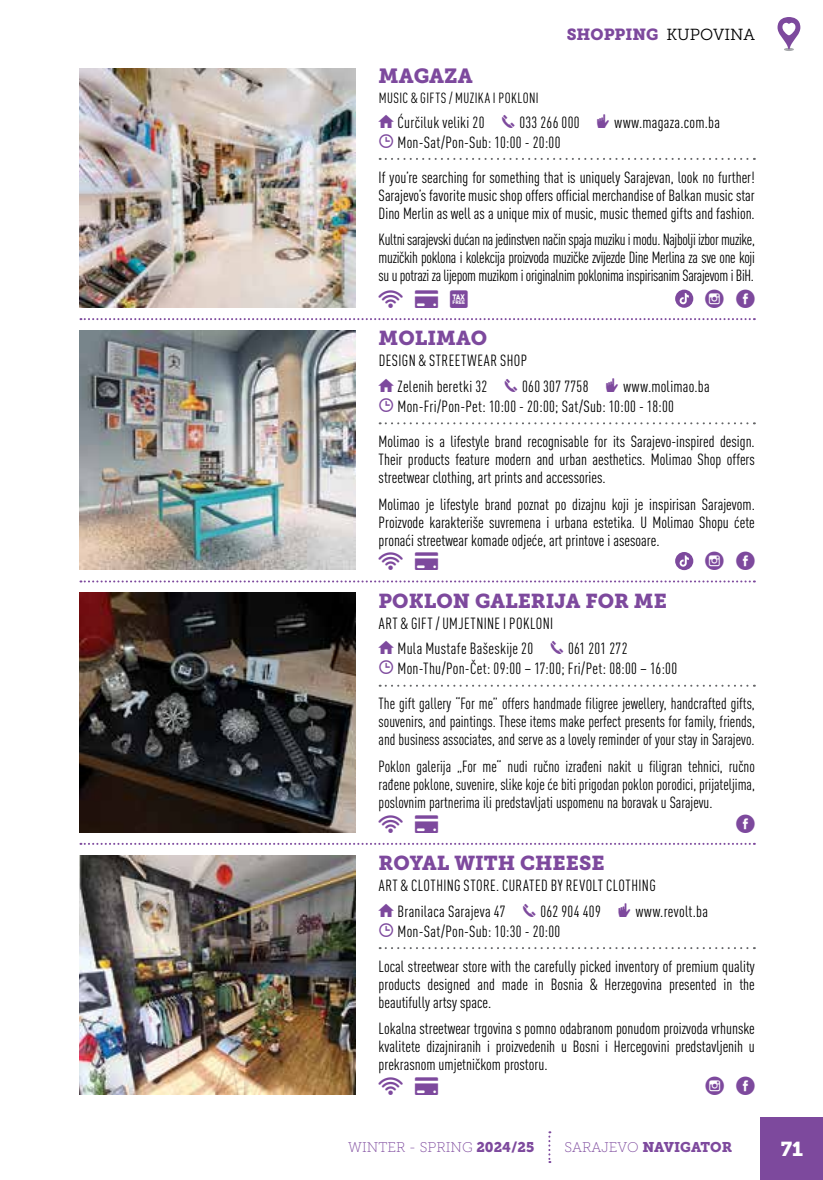
<style>
.page{position:relative;width:823px;height:1180px;background:#fff}
.page>*{position:absolute;margin:0;border:0;box-sizing:border-box;transform-origin:0 0}
.t1{font:20.4px "Museo Slab 900";color:#7d499d}
.t2{font:20px "Museo Slab 900";color:#7d499d}
.t3{font:20px "Museo Slab 900";color:#fff}
.t4{font:condensed 16px/18px "DIN Pro";color:#000}
.t5{font:condensed 16px/25.6px "DIN Pro";letter-spacing:.025em;color:#000}
.t6{font:condensed 16px "DIN Pro";letter-spacing:.02em;color:#000}
.t7{font:16px "Museo Slab 900";color:#7d499d}
.t8{font:condensed 14.6px "DIN Pro";letter-spacing:.03em;color:#000}
.t9{font:14px "Museo Slab 100";color:#7d499d}
.t10{font:14px "Museo Slab 900";letter-spacing:-.005em;color:#7d499d}
.s1{font-family:"Museo Slab 300";color:#000}
.s2{color:#7d499d}
.s3{font-family:"Museo Slab 900"}
.s4{font-family:"Museo Slab 100"}
</style>
<div class="page">
<svg style="left:80px;top:318px;width:674px;height:2px"></svg>
<svg style="left:80px;top:580px;width:674px;height:2px"></svg>
<svg style="left:80px;top:842px;width:674px;height:2px"></svg>
<img style="left:79px;top:855px;width:277px;height:239px">
<svg style="left:379px;top:947px;width:375px;height:1px"></svg>
<img style="left:79px;top:330px;width:277px;height:240px">
<img style="left:79px;top:592px;width:277px;height:240px">
<svg style="left:379px;top:422px;width:375px;height:2px"></svg>
<svg style="left:675px;top:552px;width:18px;height:18px"></svg>
<svg style="left:379px;top:684px;width:375px;height:2px"></svg>
<img style="left:79px;top:68px;width:277px;height:240px">
<svg style="left:379px;top:158px;width:375px;height:2px"></svg>
<svg style="left:675px;top:289px;width:18px;height:19px"></svg>
<div style="left:760px;top:1117px;width:62px;height:62px;background:#7d499d"></div>
<svg style="left:548px;top:1131px;width:2px;height:31px"></svg>
<svg style="left:777px;top:17px;width:23px;height:34px"></svg>
<p class="t7" style="left:566px;top:25px;width:189px">SHOPPING <span class="s1">KUPOVINA</span></p>
<p class="t1" style="left:378px;top:64px;width:95px">MAGAZA</p>
<p class="t8" style="left:378px;top:88px;width:161px">MUSIC &amp; GIFTS / MUZIKA I POKLONI</p>
<p class="t6" style="left:397px;top:110px;width:88px">Ćurčiluk veliki 20</p>
<p class="t6" style="left:519px;top:110px;width:62px">033 266 000</p>
<p class="t6" style="left:614px;top:110px;width:107px">www.magaza.com.ba</p>
<p class="t4" style="left:378px;top:123px;width:377px;line-height:35px"><span class="s2">▲</span> Mon-Sat/Pon-Sub: 10:00 - 20:00<br>If you’re searching for something that is uniquely Sarajevan, look no further!</p>
<p class="t4" style="left:378px;top:185px;width:377px">Sarajevo’s favorite music shop offers official merchandise of Balkan music star<br>Dino Merlin as well as a unique mix of music, music themed gifts and fashion.</p>
<p class="t4" style="left:378px;top:229px;width:377px;text-align:justify">Kultni sarajevski dućan na jedinstven način spaja muziku i modu. Najbolji izbor muzike, muzičkih poklona i kolekcija proizvoda muzičke zvijezde Dine Merlina za sve one koji su u potrazi za lijepom muzikom i originalnim poklonima inspirisanim Sarajevom i BiH.</p>
<p class="t2" style="left:378px;top:327px;width:110px">MOLIMAO</p>
<p class="t5" style="left:397px;top:346px;width:131px;text-indent:-19px">DESIGN &amp; STREETWEAR SHOP<br>Zelenih beretki 32</p>
<p class="t6" style="left:522px;top:375px;width:68px">060 307 7758</p>
<p class="t4" style="left:623px;top:376px;width:88px">www.molimao.ba</p>
<p class="t4" style="left:378px;top:387px;width:377px;line-height:35px"><span class="s2">▲</span> Mon-Fri/Pon-Pet: 10:00 - 20:00; Sat/Sub: 10:00 - 18:00<br>Molimao is a lifestyle brand recognisable for its Sarajevo-inspired design.</p>
<p class="t4" style="left:378px;top:449px;width:377px">Their products feature modern and urban aesthetics. Molimao Shop offers streetwear clothing, art prints and accessories.</p>
<p class="t4" style="left:378px;top:493px;width:377px;text-align:justify">Molimao je lifestyle brand poznat po dizajnu koji je inspirisan Sarajevom.<br>Proizvode karakteriše suvremena i urbana estetika. U Molimao Shopu ćete pronaći streetwear komade odjeće, art printove i asesoare.</p>
<p class="t2" style="left:378px;top:589px;width:289px">POKLON GALERIJA FOR ME</p>
<p class="t5" style="left:378px;top:609px;width:176px;text-align:center">ART &amp; GIFT / UMJETNINE I POKLONI<br>Mula Mustafe Bašeskije 20</p>
<p class="t6" style="left:567px;top:637px;width:61px">061 201 272</p>
<p class="t4" style="left:378px;top:650px;width:377px;line-height:35px"><span class="s2">▲</span> Mon-Thu/Pon-Čet: 09:00 – 17:00; Fri/Pet: 08:00 – 16:00<br>The gift gallery “For me” offers handmade filigree jewellery, handcrafted gifts,</p>
<p class="t4" style="left:378px;top:711px;width:377px">souvenirs, and paintings. These items make perfect presents for family, friends, and business associates, and serve as a lovely reminder of your stay in Sarajevo.</p>
<p class="t4" style="left:378px;top:756px;width:377px;text-align:justify">Poklon galerija „For me“ nudi ručno izrađeni nakit u filigran tehnici, ručno rađene poklone, suvenire, slike koje će biti prigodan poklon porodici, prijateljima, poslovnim partnerima ili predstavljati uspomenu na boravak u Sarajevu.</p>
<p class="t2" style="left:378px;top:851px;width:227px">ROYAL WITH CHEESE</p>
<p class="t5" style="left:397px;top:871px;width:259px;text-indent:-19px">ART &amp; CLOTHING STORE. CURATED BY REVOLT CLOTHING<br>Branilaca Sarajeva 47</p>
<p class="t6" style="left:540px;top:899px;width:62px">062 904 409</p>
<p class="t6" style="left:635px;top:899px;width:74px">www.revolt.ba</p>
<p class="t4" style="left:378px;top:912px;width:377px;line-height:35px"><span class="s2">▲</span> Mon-Sat/Pon-Sub: 10:30 - 20:00<br>Local streetwear store with the carefully picked inventory of premium quality</p>
<p class="t4" style="left:378px;top:973px;width:377px">products designed and made in Bosnia &amp; Herzegovina presented in the beautifully artsy space.</p>
<p class="t4" style="left:378px;top:1018px;width:377px;text-align:justify">Lokalna streetwear trgovina s pomno odabranom ponudom proizvoda vrhunske kvalitete dizajniranih i proizvedenih u Bosni i Hercegovini predstavljenih u prekrasnom umjetničkom prostoru.</p>
<p class="t9" style="left:348px;top:1139px;width:186px">WWWWWW W WWWWWW <span class="s3">2222222</span></p>
<p class="t10" style="left:564px;top:1138px;width:168px"><span class="s4">SARAJEVO</span> NAVIGATOR</p>
<p class="t3" style="left:780px;top:1137px;width:24px">71</p>
</div>
